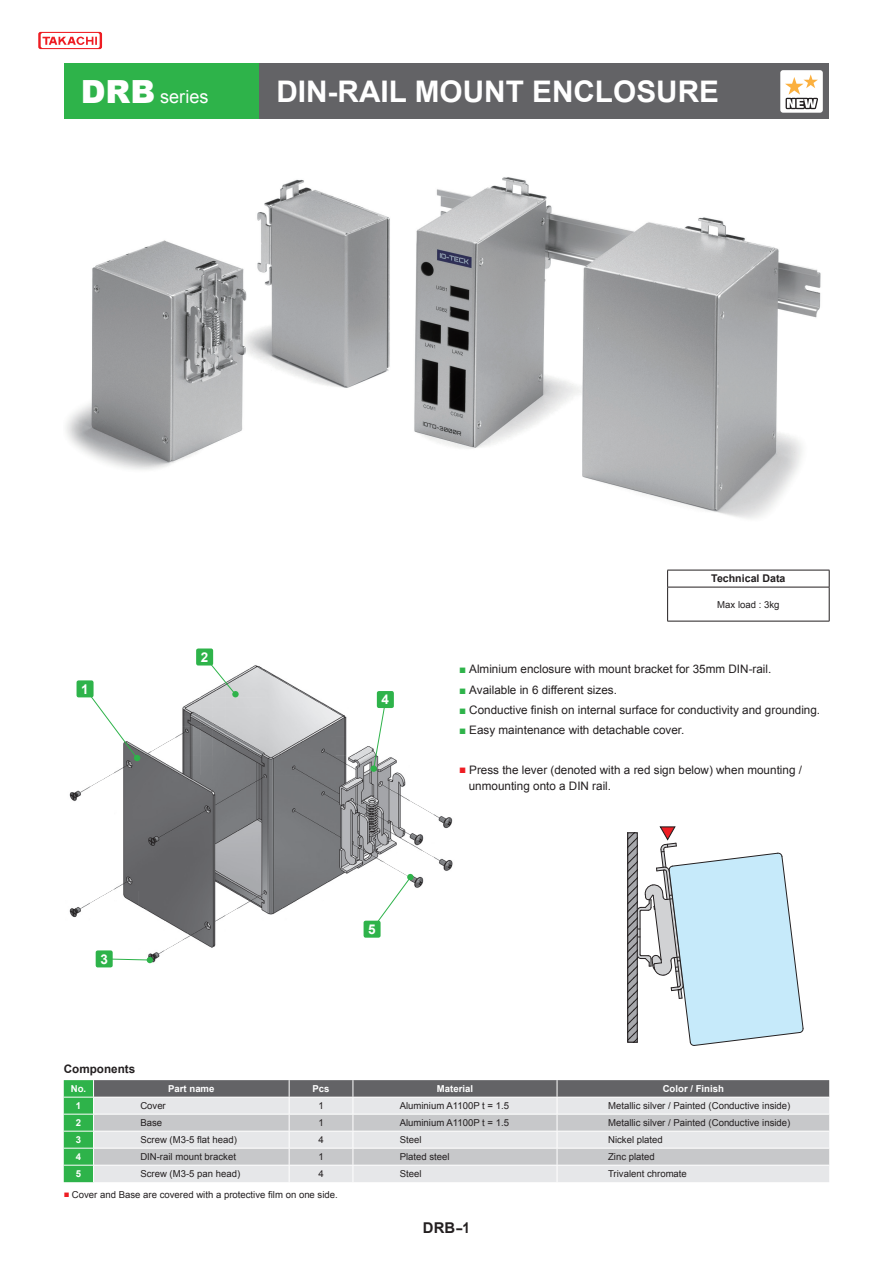
<style>
.page{position:relative;width:893px;height:1263px;background:#fff}
.page>*{position:absolute;margin:0;border:0;box-sizing:border-box;transform-origin:0 0}
.t1{font:700 29.7px "Arial";color:#fff}
.t2{font:18px "Arial";color:#fff}
.t3{font:700 14.85px "Arial";color:#231f20}
.t4{font:700 13.5px "Arial";color:#fff}
.t5{font:11.7px/15.9px "Arial";color:#231f20}
.t6{font:700 11.7px "Arial";color:#231f20}
.t7{font:700 10.65px "Arial";color:#231f20}
.t8{font:9.6px "Arial";color:#231f20}
.t9{font:700 9.6px "Arial";color:#fff}
.s1{font-weight:900;font-size:31.95px}
.s2{color:#2eb34a}
.s3{color:#ee1d23}
</style>
<div class="page">
<svg style="left:38px;top:32px;width:64px;height:17px"></svg>
<img style="left:66px;top:177px;width:755px;height:342px">
<div style="left:64px;top:64px;width:195px;height:55px;background:#2eb34a"></div>
<div style="left:259px;top:64px;width:570px;height:55px;background:#636366"></div>
<svg style="left:64px;top:1080px;width:765px;height:102px;background:#c3c8c6"></svg>
<div style="left:780px;top:70px;width:43px;height:43px;background:#fff;border-radius:3px"></div>
<svg style="left:784px;top:74px;width:36px;height:39px"></svg>
<hr style="left:667px;top:570px;width:162px;height:1px;background:#231f20">
<svg style="left:667px;top:570px;width:1px;height:17px"></svg>
<svg style="left:829px;top:570px;width:1px;height:17px"></svg>
<hr style="left:667px;top:587px;width:162px;height:1px;background:#231f20">
<hr style="left:667px;top:587px;width:1px;height:34px;background:#231f20">
<hr style="left:829px;top:587px;width:1px;height:34px;background:#231f20">
<hr style="left:667px;top:621px;width:162px;height:1px;background:#231f20">
<img style="left:69px;top:664px;width:384px;height:302px">
<svg style="left:371px;top:876px;width:41px;height:54px"></svg>
<div style="left:407px;top:874px;width:7px;height:6px;background:#2eb34a;border-radius:50%"></div>
<div style="left:364px;top:921px;width:17px;height:17px;background:#2eb34a;border-radius:2px"></div>
<svg style="left:204px;top:656px;width:33px;height:39px"></svg>
<div style="left:232px;top:691px;width:7px;height:6px;background:#2eb34a;border-radius:50%"></div>
<div style="left:196px;top:648px;width:17px;height:17px;background:#2eb34a;border-radius:2px"></div>
<svg style="left:113px;top:957px;width:40px;height:6px"></svg>
<div style="left:96px;top:950px;width:17px;height:17px;background:#2eb34a;border-radius:2px"></div>
<svg style="left:84px;top:688px;width:56px;height:73px"></svg>
<div style="left:77px;top:680px;width:17px;height:17px;background:#2eb34a;border-radius:2px"></div>
<svg style="left:373px;top:699px;width:14px;height:71px"></svg>
<div style="left:370px;top:765px;width:7px;height:7px;background:#2eb34a;border-radius:50%"></div>
<div style="left:377px;top:691px;width:17px;height:17px;background:#2eb34a;border-radius:2px"></div>
<div style="left:627px;top:832px;width:10px;height:210px;border:1px solid #231f20"></div>
<svg style="left:628px;top:826px;width:176px;height:220px"></svg>
<h2 class="t2" style="left:81px;top:85px;width:129px"><span class="s1">DRB</span> series</h2>
<h1 class="t1" style="left:276px;top:72px;width:444px">DIN-RAIL MOUNT ENCLOSURE</h1>
<h3 class="t4" style="left:81px;top:680px;width:9px">1</h3>
<h3 class="t4" style="left:201px;top:648px;width:9px">2</h3>
<h3 class="t4" style="left:100px;top:950px;width:9px">3</h3>
<h3 class="t4" style="left:382px;top:691px;width:9px">4</h3>
<h3 class="t4" style="left:368px;top:920px;width:9px">5</h3>
<p class="t7" style="left:711px;top:572px;width:76px">Technical Data</p>
<p class="t8" style="left:717px;top:598px;width:64px">Max load : 3kg</p>
<p class="t5" style="left:459px;top:661px;width:314px"><span class="s2">■</span> Alminium enclosure with mount bracket for 35mm DIN-rail.</p>
<p class="t5" style="left:459px;top:682px;width:159px"><span class="s2">■</span> Available in 6 different sizes.</p>
<p class="t5" style="left:459px;top:702px;width:362px"><span class="s2">■</span> Conductive finish on internal surface for conductivity and grounding.</p>
<p class="t5" style="left:459px;top:722px;width:227px"><span class="s2">■</span> Easy maintenance with detachable cover.</p>
<p class="t5" style="left:469px;top:762px;width:335px;text-indent:-10px"><span class="s3">■</span> Press the lever (denoted with a red sign below) when mounting / unmounting onto a DIN rail.</p>
<p class="t6" style="left:64px;top:1061px;width:73px">Components</p>
<p class="t9" style="left:71px;top:1082px;width:17px">No.</p>
<p class="t9" style="left:168px;top:1082px;width:48px">Part name</p>
<p class="t9" style="left:313px;top:1082px;width:19px">Pcs</p>
<p class="t9" style="left:437px;top:1082px;width:38px">Material</p>
<p class="t9" style="left:663px;top:1082px;width:63px">Color / Finish</p>
<p class="t9" style="left:76px;top:1099px;width:7px">1</p>
<p class="t8" style="left:140px;top:1099px;width:27px">Cover</p>
<p class="t8" style="left:318px;top:1099px;width:7px">1</p>
<p class="t8" style="left:400px;top:1099px;width:111px">Aluminium A1100P t = 1.5</p>
<p class="t8" style="left:608px;top:1099px;width:184px">Metallic silver / Painted (Conductive inside)</p>
<p class="t9" style="left:76px;top:1116px;width:7px">2</p>
<p class="t8" style="left:140px;top:1116px;width:23px">Base</p>
<p class="t8" style="left:318px;top:1116px;width:7px">1</p>
<p class="t8" style="left:400px;top:1116px;width:111px">Aluminium A1100P t = 1.5</p>
<p class="t8" style="left:608px;top:1116px;width:184px">Metallic silver / Painted (Conductive inside)</p>
<p class="t9" style="left:76px;top:1133px;width:7px">3</p>
<p class="t8" style="left:140px;top:1133px;width:98px">Screw (M3-5 flat head)</p>
<p class="t8" style="left:318px;top:1133px;width:7px">4</p>
<p class="t8" style="left:400px;top:1133px;width:23px">Steel</p>
<p class="t8" style="left:608px;top:1133px;width:56px">Nickel plated</p>
<p class="t9" style="left:76px;top:1150px;width:7px">4</p>
<p class="t8" style="left:140px;top:1150px;width:97px">DIN-rail mount bracket</p>
<p class="t8" style="left:318px;top:1150px;width:7px">1</p>
<p class="t8" style="left:400px;top:1150px;width:51px">Plated steel</p>
<p class="t8" style="left:608px;top:1150px;width:48px">Zinc plated</p>
<p class="t9" style="left:76px;top:1167px;width:7px">5</p>
<p class="t8" style="left:140px;top:1167px;width:101px">Screw (M3-5 pan head)</p>
<p class="t8" style="left:318px;top:1167px;width:7px">4</p>
<p class="t8" style="left:400px;top:1167px;width:23px">Steel</p>
<p class="t8" style="left:608px;top:1167px;width:80px">Trivalent chromate</p>
<p class="t8" style="left:64px;top:1188px;width:276px"><span class="s3">■</span> Cover and Base are covered with a protective film on one side.</p>
<h3 class="t3" style="left:423px;top:1218px;width:49px">DRB-1</h3>
</div>
